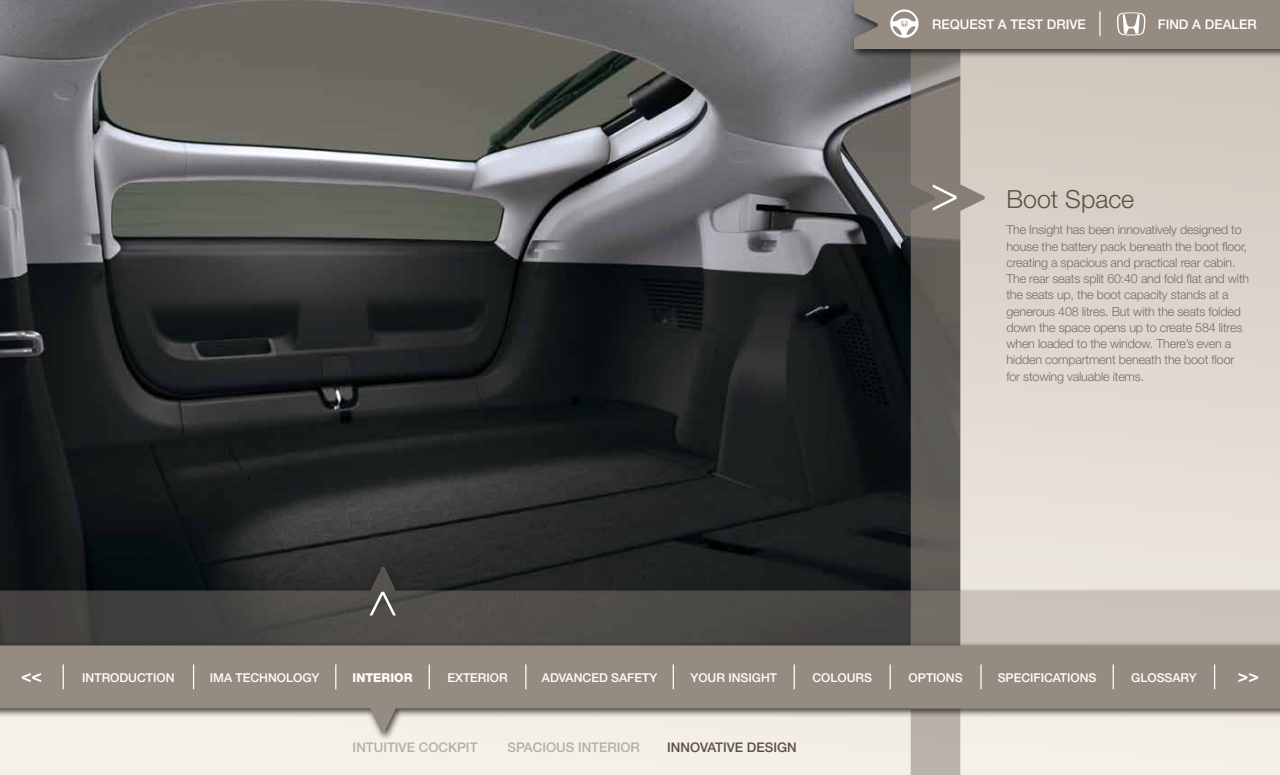
<style>
.page{position:relative;width:1280px;height:775px;background:#f5f1e9}
.page>*{position:absolute;margin:0;border:0;box-sizing:border-box;transform-origin:0 0}
.t1{font:300 25px "Helvetica Neue";color:#5d5147}
.t2{font:700 17.5px "Helvetica Neue";color:#fff}
.t3{font:500 13.25px "Helvetica Neue";color:#b5aea9}
.t4{font:500 13.25px "Helvetica Neue";color:#fff}
.t5{font:500 13.25px "Helvetica Neue";color:#5d5147}
.t6{font:300 12.5px/16.2px "Helvetica Neue";letter-spacing:-.015em;color:#786c63}
.t7{font:500 12.12px "Helvetica Neue";color:#fff}
.t8{font:800 12.12px "Helvetica Neue";color:#fff}
</style>
<div class="page">
<img style="left:0;top:0;width:911px;height:563px">
<svg style="left:911px;top:58px;width:49px;height:717px;fill:#625e58"></svg>
<svg style="left:960px;top:58px;width:320px;height:717px"></svg>
<svg style="left:933px;top:184px;width:23px;height:27px"></svg>
<div style="left:850px;top:0;width:430px;height:58px;background:#000;opacity:.75"></div>
<div style="left:854px;top:0;width:426px;height:49px;background:#958b81"></div>
<div style="left:0;top:563px;width:1280px;height:100px;background:#000;opacity:.75"></div>
<svg style="left:0;top:567px;width:1280px;height:74px"></svg>
<div style="left:0;top:641px;width:1280px;height:100px;background:#000;opacity:.75"></div>
<svg style="left:0;top:645px;width:1280px;height:87px;fill:#958b81"></svg>
<svg style="left:370px;top:592px;width:26px;height:23px"></svg>
<hr style="left:1112px;top:664px;width:2px;height:25px;background:#fff">
<svg style="left:980px;top:664px;width:1px;height:25px"></svg>
<svg style="left:63px;top:664px;width:1px;height:25px"></svg>
<svg style="left:193px;top:664px;width:1px;height:25px"></svg>
<svg style="left:335px;top:664px;width:1px;height:25px"></svg>
<svg style="left:429px;top:664px;width:1px;height:25px"></svg>
<svg style="left:525px;top:664px;width:1px;height:25px"></svg>
<svg style="left:673px;top:664px;width:1px;height:25px"></svg>
<svg style="left:794px;top:664px;width:1px;height:25px"></svg>
<hr style="left:889px;top:664px;width:2px;height:25px;background:#fff">
<svg style="left:1214px;top:664px;width:1px;height:25px"></svg>
<p class="t4" style="left:932px;top:16px;width:155px">REQUEST A TEST DRIVE</p>
<p class="t4" style="left:1158px;top:16px;width:101px">FIND A DEALER</p>
<h1 class="t1" style="left:1006px;top:183px;width:129px">Boot Space</h1>
<p class="t6" style="left:1006px;top:222px;width:244px">The Insight has been innovatively designed to house the battery pack beneath the boot floor, creating a spacious and practical rear cabin.<br>The rear seats split 60:40 and fold flat and with the seats up, the boot capacity stands at a generous 408 litres. But with the seats folded down the space opens up to create 584 litres when loaded to the window. There’s even a hidden compartment beneath the boot floor for stowing valuable items.</p>
<h2 class="t2" style="left:21px;top:664px;width:23px">&lt;&lt;</h2>
<p class="t7" style="left:82px;top:670px;width:94px">INTRODUCTION</p>
<p class="t7" style="left:210px;top:670px;width:111px">IMA TECHNOLOGY</p>
<p class="t8" style="left:353px;top:670px;width:62px">INTERIOR</p>
<p class="t7" style="left:447px;top:670px;width:62px">EXTERIOR</p>
<p class="t7" style="left:542px;top:670px;width:117px">ADVANCED SAFETY</p>
<p class="t7" style="left:690px;top:670px;width:88px">YOUR INSIGHT</p>
<p class="t7" style="left:812px;top:670px;width:61px">COLOURS</p>
<p class="t7" style="left:909px;top:670px;width:55px">OPTIONS</p>
<p class="t7" style="left:998px;top:670px;width:100px">SPECIFICATIONS</p>
<p class="t7" style="left:1131px;top:670px;width:67px">GLOSSARY</p>
<h2 class="t2" style="left:1238px;top:664px;width:23px">&gt;&gt;</h2>
<p class="t3" style="left:353px;top:739px;width:126px">INTUITIVE COCKPIT</p>
<p class="t3" style="left:507px;top:739px;width:134px">SPACIOUS INTERIOR</p>
<p class="t5" style="left:667px;top:739px;width:131px">INNOVATIVE DESIGN</p>
</div>
